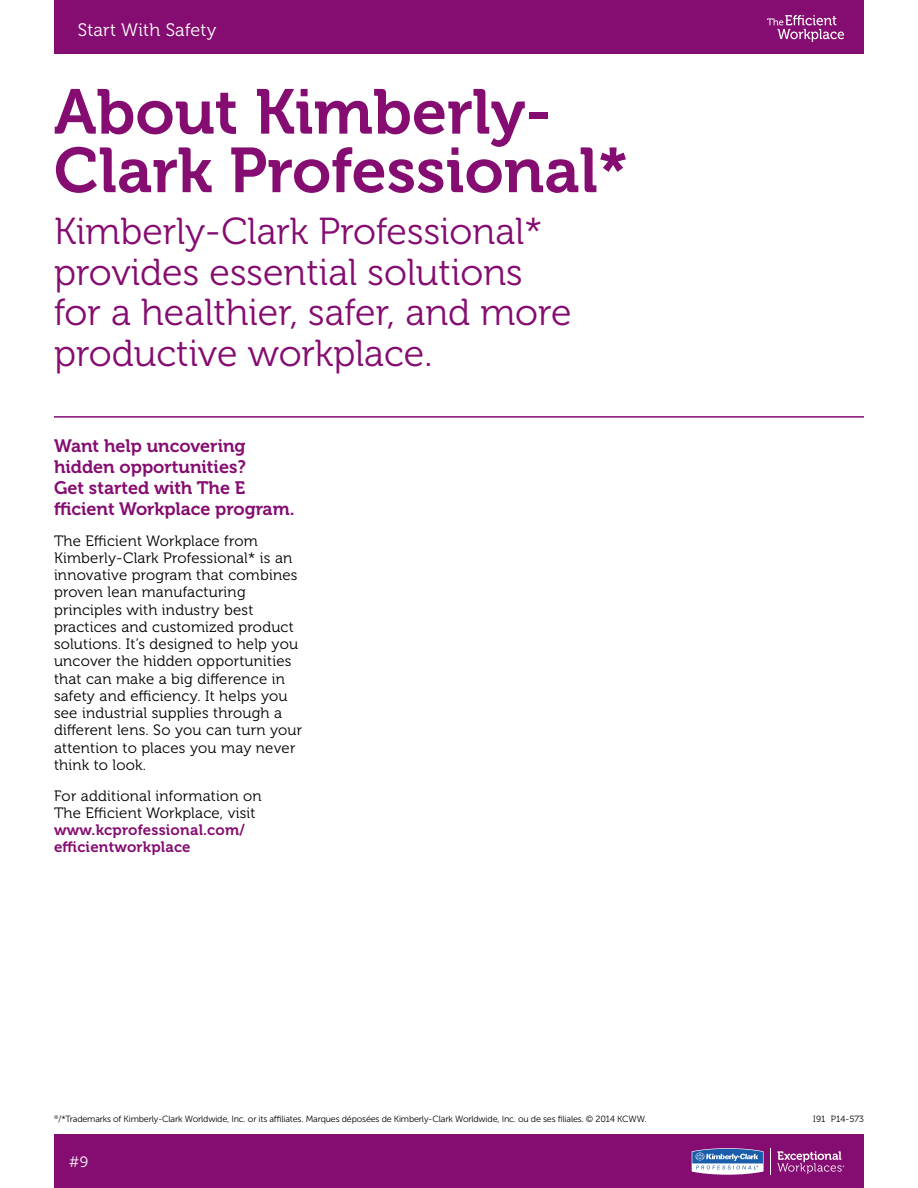
<style>
.page{position:relative;width:918px;height:1188px;background:#fff}
.page>*{position:absolute;margin:0;border:0;box-sizing:border-box;transform-origin:0 0}
.t1{font:63px/58.5px "Museo 700";color:#850c70}
.t2{font:37.5px/40.5px "Museo 300";color:#850c70}
.t3{font:18px/21px "Museo 700";color:#850c70}
.t4{font:18px "Museo 300";letter-spacing:.015em;color:#fff}
.t5{font:15px/17.2px "Museo 300";letter-spacing:.015em;color:#000}
.t6{font:15px/17.2px "Museo 700";letter-spacing:.015em;color:#850c70}
.t7{font:15px "Museo 300";color:#fff}
.t8{font:9px "Museo Sans 300";letter-spacing:-.02em;color:#000}
.t9{font:9px "Museo 300";letter-spacing:.015em;color:#000}
</style>
<div class="page">
<div style="left:54px;top:1134px;width:810px;height:54px;background:#850c70"></div>
<svg style="left:692px;top:1148px;width:72px;height:27px;background:#8ea0cc"></svg>
<svg style="left:777px;top:1151px;width:67px;height:23px"></svg>
<div style="left:54px;top:0;width:810px;height:54px;background:#850c70"></div>
<svg style="left:767px;top:15px;width:77px;height:27px"></svg>
<hr style="left:54px;top:416px;width:810px;height:2px;background:#850c70">
<p class="t4" style="left:78px;top:20px;width:140px">Start With Safety</p>
<h1 class="t1" style="left:54px;top:83px;width:576px">About Kimberly-<br>Clark Professional*</h1>
<h2 class="t2" style="left:54px;top:212px;width:519px">Kimberly-Clark Professional* provides essential solutions for a healthier, safer, and more productive workplace.</h2>
<p class="t3" style="left:54px;top:435px;width:242px">Want help uncovering hidden opportunities?<br>Get started with The E fficient Workplace program.</p>
<p class="t5" style="left:54px;top:532px;width:250px">The Efficient Workplace from<br>Kimberly-Clark Professional* is an innovative program that combines proven lean manufacturing principles with industry best practices and customized product solutions. It’s designed to help you uncover the hidden opportunities that can make a big difference in safety and efficiency. It helps you see industrial supplies through a different lens. So you can turn your attention to places you may never think to look.</p>
<p class="t5" style="left:54px;top:787px;width:209px">For additional information on<br>The Efficient Workplace, visit</p>
<p class="t6" style="left:54px;top:822px;width:193px">www.kcprofessional.com/ efficientworkplace</p>
<p class="t8" style="left:54px;top:1114px;width:594px"><sup>®</sup>/*Trademarks of Kimberly-Clark Worldwide, Inc. or its affiliates. Marques déposées de Kimberly-Clark Worldwide, Inc. ou de ses filiales. © 2014 KCWW.</p>
<p class="t9" style="left:813px;top:1114px;width:52px">I91 P14-573</p>
<p class="t7" style="left:69px;top:1153px;width:21px">#9</p>
</div>
